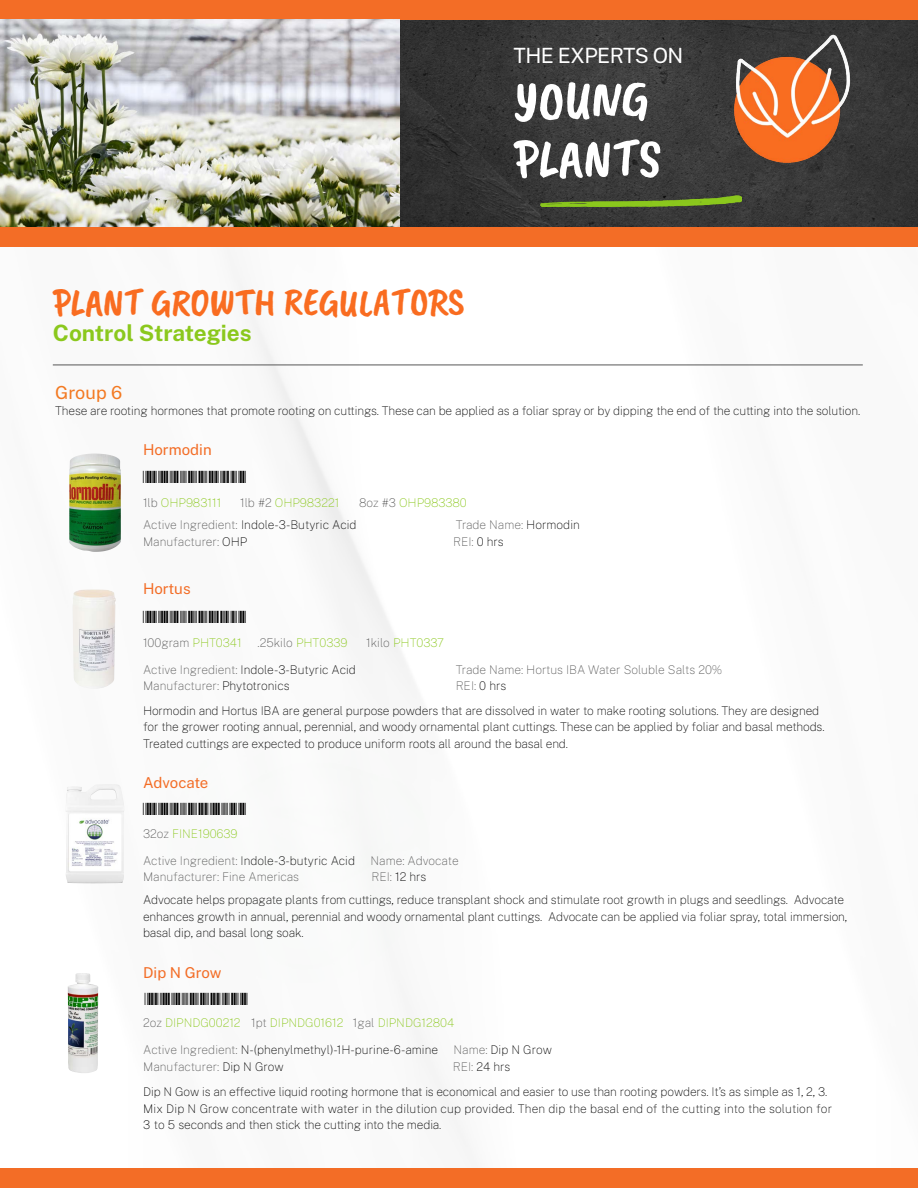
<style>
.page{position:relative;width:918px;height:1188px;background:#fff}
.page>*{position:absolute;margin:0;border:0;box-sizing:border-box;transform-origin:0 0}
.t1{font:54px/58.5px "Caveat Brush";color:#fff}
.t2{font:39px "Caveat Brush";color:#f96c20}
.t3{font:700 22.5px "Public Sans";color:#8bc81d}
.t4{font:21px "Public Sans";letter-spacing:-.03em;color:#fff}
.t5{font:18px "Public Sans";color:#f37921}
.t6{font:16.2px "Free 3 of 9 Extended";color:#000;scale:1.67 1}
.t7{font:15px "Public Sans";color:#f36d26}
.t8{font:100 12px/16.5px "Public Sans";letter-spacing:-.01em;color:#000}
.t9{font:100 12px "Public Sans";color:#575757}
.t10{font:100 12px/16.5px "Public Sans";letter-spacing:.01em;color:#000}
.t11{font:100 12px "Public Sans";color:#8bc81d}
.s1{color:#575757}
.s2{color:#000}
.s3{color:#8bc81d}
</style>
<div class="page">
<img style="left:52px;top:280px;width:811px;height:867px">
<div style="left:0;top:0;width:918px;height:20px;background:#f36d26"></div>
<div style="left:0;top:1168px;width:918px;height:20px;background:#f36d26"></div>
<div style="left:0;top:227px;width:918px;height:20px;background:#f36d26"></div>
<img style="left:0;top:20px;width:918px;height:207px">
<img style="left:716px;top:20px;width:152px;height:152px">
<img style="left:540px;top:194px;width:202px;height:16px">
<img style="left:72px;top:590px;width:44px;height:99px">
<img style="left:73px;top:784px;width:39px;height:8px">
<img style="left:69px;top:454px;width:24px;height:92px">
<hr style="left:53px;top:365px;width:810px;height:1px;background:#575757">
<img style="left:68px;top:973px;width:31px;height:100px">
<h2 class="t2" style="left:53px;top:280px;width:413px">PLANT GROWTH REGULATORS</h2>
<h3 class="t3" style="left:53px;top:316px;width:200px">Control Strategies</h3>
<h3 class="t4" style="left:514px;top:41px;width:171px">THE EXPERTS ON</h3>
<h1 class="t1" style="left:514px;top:72px;width:149px">YOUNG<br>PLANTS</h1>
<h3 class="t5" style="left:55px;top:380px;width:68px">Group 6</h3>
<p class="t8" style="left:55px;top:402px;width:806px">These are rooting hormones that promote rooting on cuttings. These can be applied as a foliar spray or by dipping the end of the cutting into the solution.</p>
<p class="t7" style="left:143px;top:439px;width:70px">Hormodin</p>
<h3 class="t6" style="left:143px;top:468px;width:63px">*13300019*</h3>
<p class="t11" style="left:143px;top:495px;width:80px"><span class="s1">1lb</span> OHP983111</p>
<p class="t11" style="left:240px;top:495px;width:101px"><span class="s1">1lb #2</span> OHP983221</p>
<p class="t11" style="left:359px;top:495px;width:109px"><span class="s1">8oz #3</span> OHP983380</p>
<p class="t8" style="left:143px;top:516px;width:215px"><span class="s1">Active Ingredient:</span> Indole-3-Butyric Acid</p>
<p class="t9" style="left:456px;top:517px;width:126px">Trade Name: <span class="s2">Hormodin</span></p>
<p class="t9" style="left:143px;top:534px;width:106px">Manufacturer: <span class="s2">OHP</span></p>
<p class="t9" style="left:453px;top:534px;width:52px">REI: <span class="s2">0 hrs</span></p>
<p class="t7" style="left:143px;top:578px;width:49px">Hortus</p>
<h3 class="t6" style="left:143px;top:608px;width:63px">*13300068*</h3>
<p class="t9" style="left:143px;top:634px;width:100px">100gram <span class="s3">PHT0341</span></p>
<p class="t9" style="left:257px;top:634px;width:92px">.25kilo <span class="s3">PHT0339</span></p>
<p class="t11" style="left:366px;top:634px;width:80px"><span class="s1">1kilo</span> PHT0337</p>
<p class="t8" style="left:143px;top:661px;width:214px"><span class="s1">Active Ingredient:</span> Indole-3-Butyric Acid</p>
<p class="t9" style="left:456px;top:661px;width:268px">Trade Name: Hortus IBA Water Soluble Salts 20%</p>
<p class="t9" style="left:143px;top:678px;width:148px">Manufacturer: <span class="s2">Phytotronics</span></p>
<p class="t9" style="left:456px;top:678px;width:52px">REI: <span class="s2">0 hrs</span></p>
<p class="t8" style="left:143px;top:702px;width:683px">Hormodin and Hortus IBA are general purpose powders that are dissolved in water to make rooting solutions. They are designed for the grower rooting annual, perennial, and woody ornamental plant cuttings. These can be applied by foliar and basal methods.<br>Treated cuttings are expected to produce uniform roots all around the basal end.</p>
<p class="t7" style="left:143px;top:772px;width:67px">Advocate</p>
<h3 class="t6" style="left:143px;top:800px;width:63px">*13300137*</h3>
<p class="t11" style="left:143px;top:825px;width:96px"><span class="s1">32oz</span> FINE190639</p>
<p class="t8" style="left:143px;top:852px;width:213px"><span class="s1">Active Ingredient:</span> Indole-3-butyric Acid</p>
<p class="t9" style="left:371px;top:852px;width:90px">Name: Advocate</p>
<p class="t9" style="left:143px;top:869px;width:158px">Manufacturer: Fine Americas</p>
<p class="t8" style="left:143px;top:865px;width:703px;line-height:22.8px;text-indent:228px"><span class="s1">REI:</span> 12 hrs<br>Advocate helps propagate plants from cuttings, reduce transplant shock and stimulate root growth in plugs and seedlings. Advocate</p>
<p class="t8" style="left:143px;top:908px;width:706px">enhances growth in annual, perennial and woody ornamental plant cuttings. Advocate can be applied via foliar spray, total immersion, basal dip, and basal long soak.</p>
<p class="t7" style="left:143px;top:962px;width:80px">Dip N Grow</p>
<p class="t11" style="left:143px;top:1015px;width:313px"><span class="s1">2oz</span> DIPNDG00212 <span class="s1">1pt</span> DIPNDG01612 <span class="s1">1gal</span> DIPNDG12804</p>
<p class="t8" style="left:143px;top:1041px;width:296px"><span class="s1">Active Ingredient:</span> N-(phenylmethyl)-1H-purine-6-amine</p>
<p class="t8" style="left:454px;top:1041px;width:100px"><span class="s1">Name:</span> Dip N Grow</p>
<p class="t9" style="left:143px;top:1058px;width:142px">Manufacturer: <span class="s2">Dip N Grow</span></p>
<h3 class="t6" style="left:145px;top:990px;width:63px">*13300010*</h3>
<p class="t8" style="left:143px;top:1053px;width:686px;line-height:25.8px;text-indent:310px"><span class="s1">REI:</span> 24 hrs<br>Dip N Gow is an effective liquid rooting hormone that is economical and easier to use than rooting powders. It’s as simple as 1, 2, 3.</p>
<p class="t10" style="left:143px;top:1100px;width:690px">Mix Dip N Grow concentrate with water in the dilution cup provided. Then dip the basal end of the cutting into the solution for<br>3 to 5 seconds and then stick the cutting into the media.</p>
</div>
